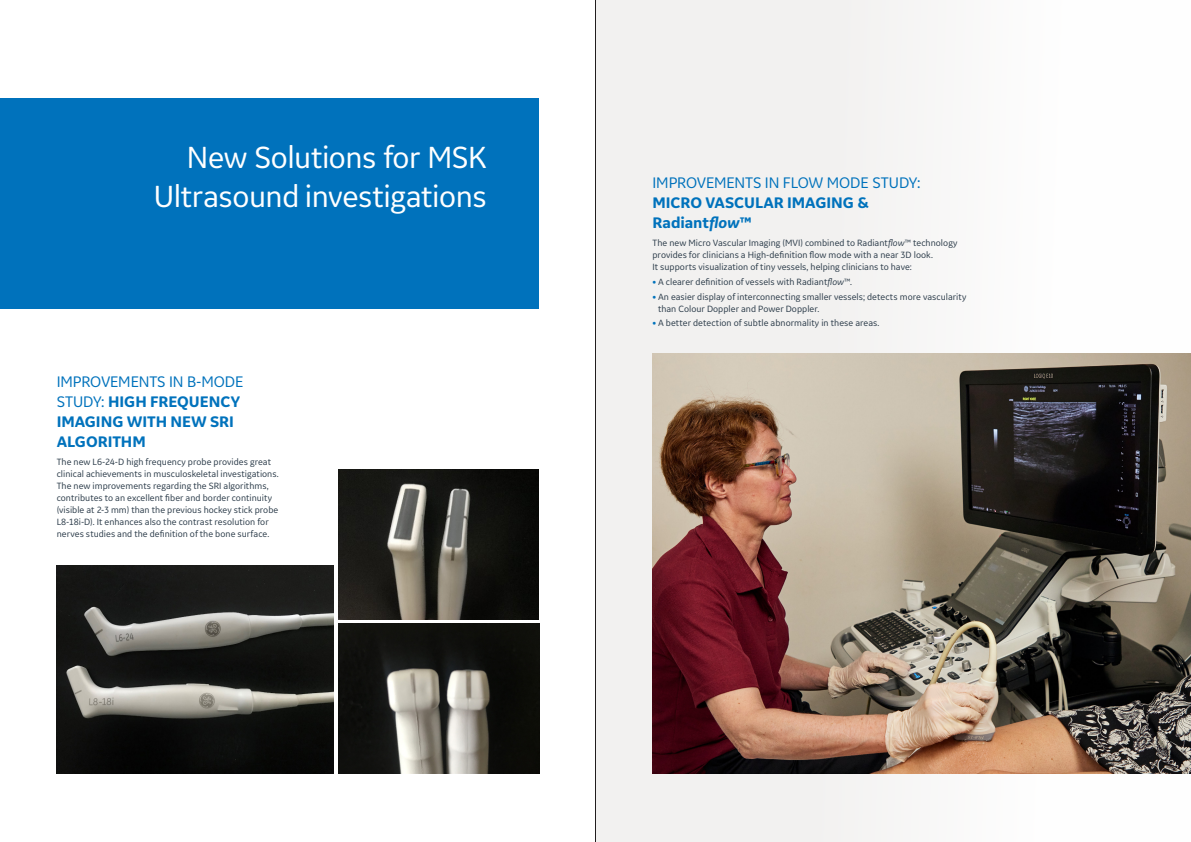
<style>
.page{position:relative;width:1191px;height:842px;background:#fff}
.page>*{position:absolute;margin:0;border:0;box-sizing:border-box;transform-origin:0 0}
.t1{font:32px/39px "GE Inspira Sans";letter-spacing:-.015em;color:#fff;text-align:right}
.t2{font:700 16px/20px "GE Inspira Sans";letter-spacing:-.005em;color:#0072bc}
.t3{font:9.5px/12px "GE Inspira Sans";letter-spacing:.005em;color:#2c3c4a}
.s1{font-weight:400}
.s2{font-style:italic}
.s3{font-weight:700;color:#0072bc}
</style>
<div class="page">
<div style="left:0;top:98px;width:539px;height:210px;background:#0072bc"></div>
<div style="left:595px;top:0;width:596px;height:842px;background:#f2f1f0"></div>
<hr style="left:595px;top:0;width:1px;height:842px;background:#231f20">
<img style="left:652px;top:353px;width:539px;height:420px">
<img style="left:57px;top:566px;width:277px;height:207px">
<img style="left:339px;top:469px;width:200px;height:150px">
<img style="left:339px;top:623px;width:200px;height:150px">
<p class="t1" style="left:154px;top:137px;width:334px">New Solutions for MSK<br>Ultrasound investigations</p>
<p class="t2" style="left:57px;top:371px;width:188px"><span class="s1">IMPROVEMENTS IN B-MODE<br>STUDY:</span> HIGH FREQUENCY<br>IMAGING WITH NEW SRI<br>ALGORITHM</p>
<p class="t3" style="left:57px;top:455px;width:223px">The new L6-24-D high frequency probe provides great clinical achievements in musculoskeletal investigations.<br>The new improvements regarding the SRI algorithms, contributes to an excellent fiber and border continuity (visible at 2-3 mm) than the previous hockey stick probe L8-18i-D). It enhances also the contrast resolution for nerves studies and the definition of the bone surface.</p>
<p class="t2" style="left:652px;top:172px;width:269px"><span class="s1">IMPROVEMENTS IN FLOW MODE STUDY:<br></span>MICRO VASCULAR IMAGING &amp;<br>Radiant<span class="s2">flow</span>™</p>
<p class="t3" style="left:652px;top:236px;width:306px">The new Micro Vascular Imaging (MVI) combined to Radiant<span class="s2">flow</span>™ technology provides for clinicians a High-definition flow mode with a near 3D look.<br>It supports visualization of tiny vessels, helping clinicians to have:</p>
<p class="t3" style="left:652px;top:275px;width:201px"><span class="s3">•</span> A clearer definition of vessels with Radiant<span class="s2">flow</span>™.</p>
<p class="t3" style="left:658px;top:290px;width:310px;text-indent:-6px"><span class="s3">•</span> An easier display of interconnecting smaller vessels; detects more vascularity than Colour Doppler and Power Doppler.</p>
<p class="t3" style="left:652px;top:317px;width:228px"><span class="s3">•</span> A better detection of subtle abnormality in these areas.</p>
</div>
